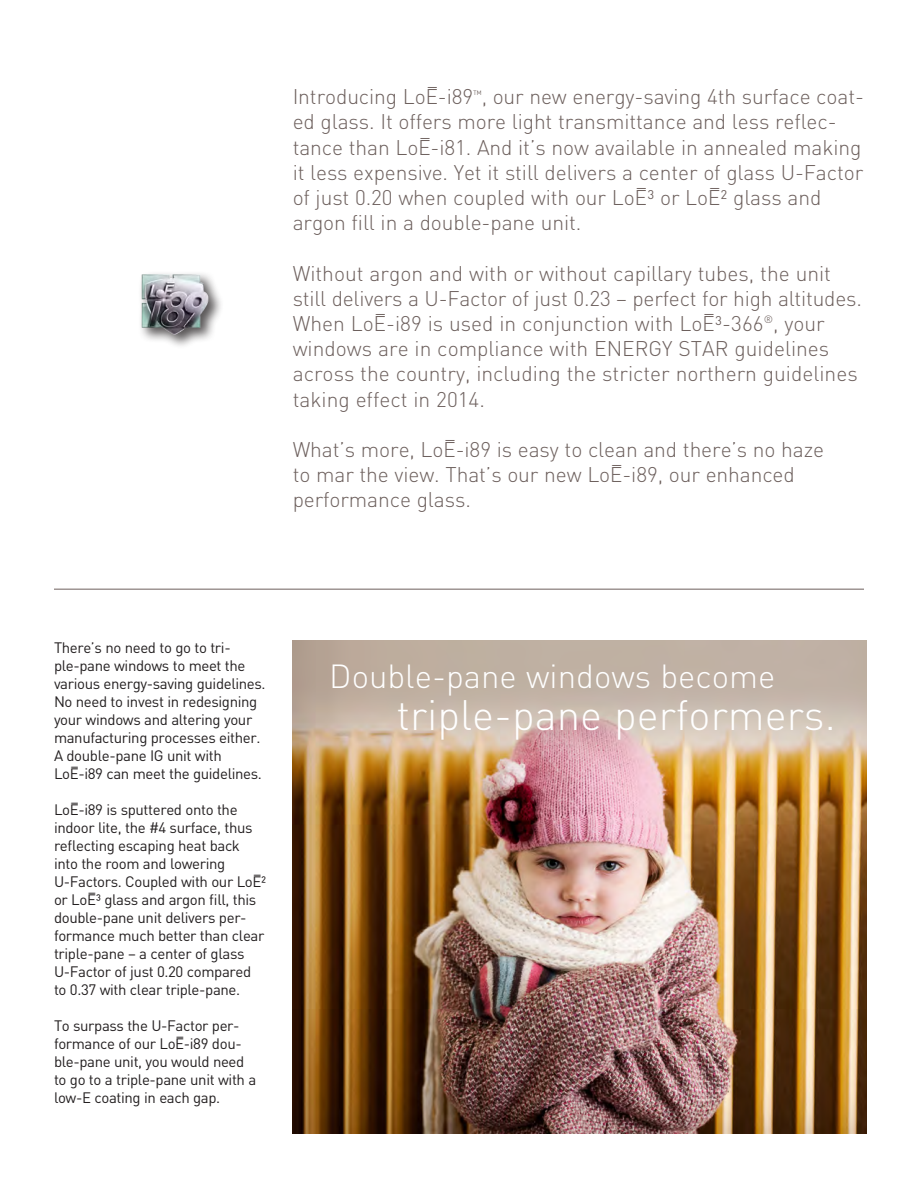
<style>
.page{position:relative;width:918px;height:1188px;background:#fff}
.page>*{position:absolute;margin:0;border:0;box-sizing:border-box;transform-origin:0 0}
.t1{font:300 42px "FFDIN";color:#fff}
.t2{font:300 33px "FFDIN";color:#fff}
.t3{font:300 21px/25.2px "FFDIN Lo E";letter-spacing:-.005em;color:#6d605d}
.t4{font:15px/18px "FFDIN Lo E";letter-spacing:-.025em;color:#231f20}
</style>
<div class="page">
<img style="left:293px;top:640px;width:574px;height:494px">
<hr style="left:54px;top:589px;width:810px;height:1px;background:#6d605d">
<div style="left:138px;top:271px;width:86px;height:79px;background:#231f20;opacity:.75"></div>
<img style="left:142px;top:274px;width:67px;height:61px">
<p class="t3" style="left:293px;top:84px;width:573px">Introducing Loå-i89<sup>™</sup>, our new energy-saving 4th surface coat&shy;ed glass. It offers more light transmittance and less reflec&shy;tance than Loå-i81. And it’s now available in annealed making it less expensive. Yet it still delivers a center of glass U-Factor of just 0.20 when coupled with our Loå³ or Loå² glass and argon fill in a double-pane unit.</p>
<p class="t3" style="left:293px;top:260px;width:571px">Without argon and with or without capillary tubes, the unit still delivers a U-Factor of just 0.23 – perfect for high altitudes.<br>When Loå-i89 is used in conjunction with Loå³-366<sup>®</sup>, your windows are in compliance with ENERGY STAR guidelines across the country, including the stricter northern guidelines taking effect in 2014.</p>
<p class="t3" style="left:293px;top:437px;width:533px">What’s more, Loå-i89 is easy to clean and there’s no haze to mar the view. That’s our new Loå-i89, our enhanced performance glass.</p>
<p class="t4" style="left:54px;top:638px;width:213px">There’s no need to go to tri&shy;ple-pane windows to meet the various energy-saving guidelines.<br>No need to invest in redesigning your windows and altering your manufacturing processes either.<br>A double-pane IG unit with<br>Loå-i89 can meet the guidelines.</p>
<p class="t4" style="left:54px;top:800px;width:214px">Loå-i89 is sputtered onto the indoor lite, the #4 surface, thus reflecting escaping heat back into the room and lowering<br>U-Factors. Coupled with our Loå² or Loå³ glass and argon fill, this double-pane unit delivers per&shy;formance much better than clear triple-pane – a center of glass<br>U-Factor of just 0.20 compared to 0.37 with clear triple-pane.</p>
<p class="t4" style="left:54px;top:1016px;width:204px">To surpass the U-Factor per&shy;formance of our Loå-i89 dou&shy;ble-pane unit, you would need to go to a triple-pane unit with a low-E coating in each gap.</p>
<p class="t2" style="left:329px;top:656px;width:448px">Double-pane windows become</p>
<p class="t1" style="left:396px;top:689px;width:441px">triple-pane performers.</p>
</div>
